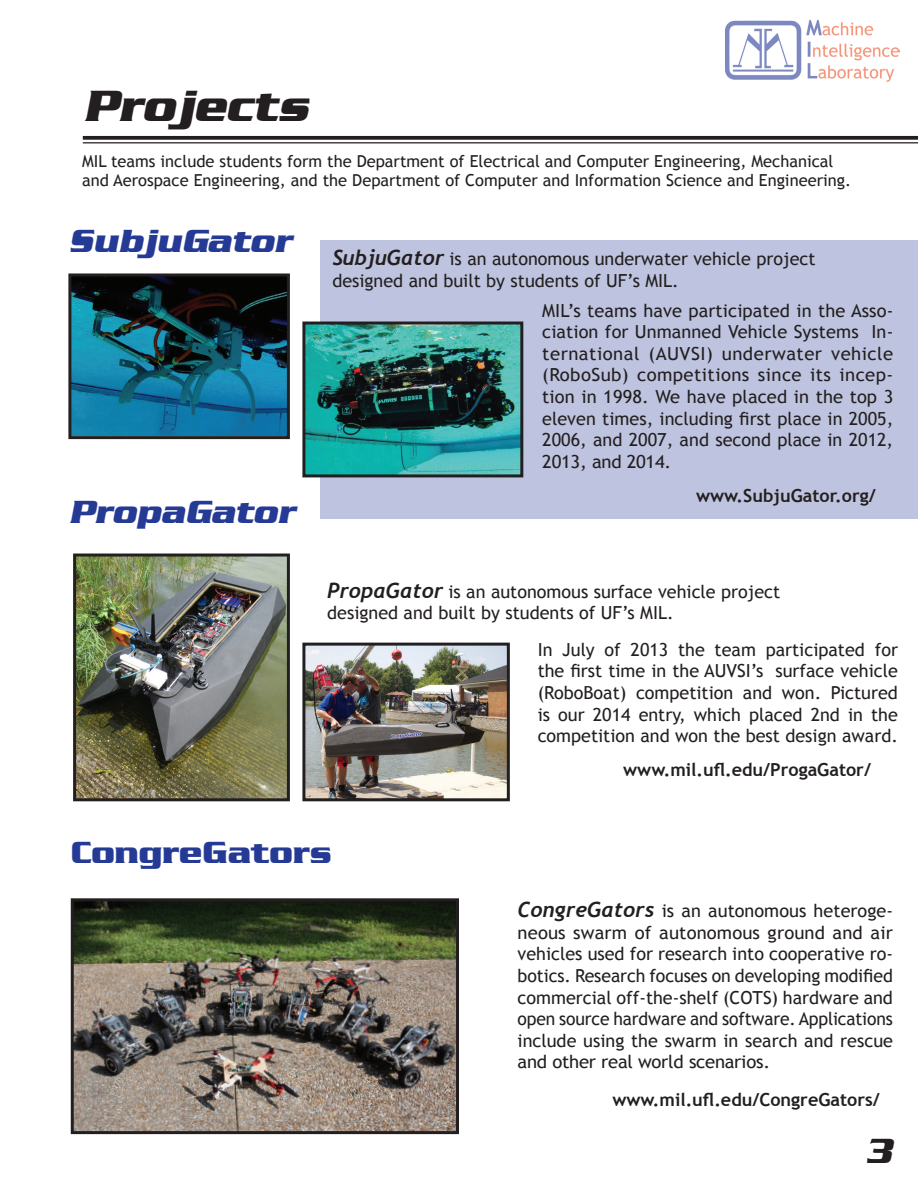
<style>
.page{position:relative;width:918px;height:1188px;background:#fff}
.page>*{position:absolute;margin:0;border:0;box-sizing:border-box;transform-origin:0 0}
.t1{font:italic 700 45px "Serpentine";color:#231f20}
.t2{font:italic 700 36px "Serpentine";color:#231f20}
.t3{font:italic 700 33px "Serpentine";color:#253a95}
.t4{font:700 33px "Serpentine";color:#253a95}
.t5{font:18px/21.6px "Trebuchet MS";color:#231f20;text-align:justify}
.t6{font:700 18px "Trebuchet MS";color:#231f20}
.t7{font:16.5px/19.8px "Trebuchet MS";color:#231f20}
.s1{font-family:"Trebuchet";font-weight:700;font-style:italic;font-size:21px}
</style>
<div class="page">
<div style="left:320px;top:240px;width:598px;height:279px;background:#bec4df"></div>
<img style="left:306px;top:326px;width:213px;height:147px">
<div style="left:302px;top:322px;width:221px;height:155px;border:3px solid #231f20"></div>
<img style="left:72px;top:277px;width:214px;height:158px">
<div style="left:68px;top:273px;width:222px;height:166px;border:3px solid #231f20"></div>
<svg style="left:83px;top:136px;width:835px;height:4px;background:#332f30"></svg>
<hr style="left:83px;top:142px;width:835px;height:1px;background:#231f20">
<img style="left:75px;top:902px;width:380px;height:228px">
<div style="left:71px;top:898px;width:388px;height:236px;border:3px solid #231f20"></div>
<img style="left:725px;top:20px;width:175px;height:62px">
<img style="left:77px;top:558px;width:209px;height:239px">
<div style="left:73px;top:554px;width:217px;height:247px;border:3px solid #231f20"></div>
<img style="left:306px;top:647px;width:200px;height:150px">
<div style="left:302px;top:643px;width:208px;height:158px;border:3px solid #231f20"></div>
<h1 class="t1" style="left:83px;top:82px;width:227px">Projects</h1>
<p class="t7" style="left:82px;top:151px;width:771px">MIL teams include students form the Department of Electrical and Computer Engineering, Mechanical and Aerospace Engineering, and the Department of Computer and Information Science and Engineering.</p>
<h3 class="t3" style="left:68px;top:224px;width:224px">SubjuGator</h3>
<h3 class="t3" style="left:68px;top:495px;width:228px">PropaGator</h3>
<p class="t5" style="left:332px;top:248px;width:485px"><span class="s1">SubjuGator</span> is an autonomous underwater vehicle project designed and built by students of UF’s MIL.</p>
<p class="t5" style="left:542px;top:300px;width:353px">MIL’s teams have participated in the Asso&shy;ciation for Unmanned Vehicle Systems In&shy;ternational (AUVSI) underwater vehicle (RoboSub) competitions since its incep&shy;tion in 1998. We have placed in the top 3 eleven times, including first place in 2005, 2006, and 2007, and second place in 2012, 2013, and 2014.</p>
<p class="t6" style="left:696px;top:485px;width:181px">www.SubjuGator.org/</p>
<p class="t5" style="left:327px;top:581px;width:455px"><span class="s1">PropaGator</span> is an autonomous surface vehicle project designed and built by students of UF’s MIL.</p>
<p class="t5" style="left:538px;top:639px;width:362px">In July of 2013 the team participated for the first time in the AUVSI’s surface vehicle (RoboBoat) competition and won. Pictured is our 2014 entry, which placed 2nd in the competition and won the best design award.</p>
<p class="t6" style="left:623px;top:758px;width:249px">www.mil.ufl.edu/ProgaGator/</p>
<h3 class="t4" style="left:71px;top:834px;width:263px">CongreGators</h3>
<p class="t5" style="left:518px;top:900px;width:377px"><span class="s1">CongreGators</span> is an autonomous heteroge&shy;neous swarm of autonomous ground and air vehicles used for research into cooperative ro&shy;botics. Research focuses on developing modified commercial off-the-shelf (COTS) hardware and open source hardware and software. Applications include using the swarm in search and rescue and other real world scenarios.</p>
<p class="t6" style="left:612px;top:1089px;width:269px">www.mil.ufl.edu/CongreGators/</p>
<h2 class="t2" style="left:864px;top:1132px;width:31px">3</h2>
</div>
